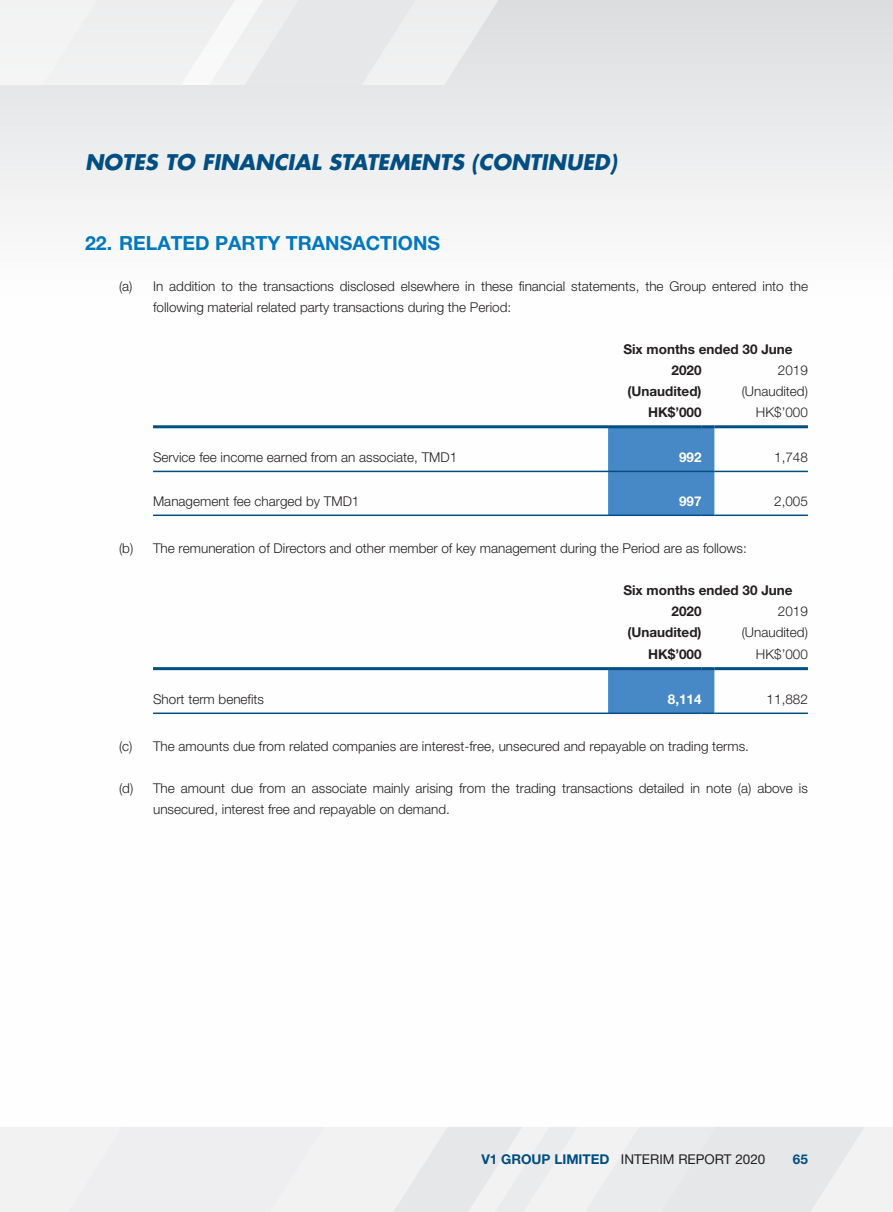
<style>
.page{position:relative;width:893px;height:1212px;background:#fff}
.page>*{position:absolute;margin:0;border:0;box-sizing:border-box;transform-origin:0 0}
.t1{font:italic 700 21px "Futura Std";color:#004e82}
.t2{font:700 19.5px "Helvetica Neue LT Std";color:#0077be}
.t3{font:300 13.5px/21px "Helvetica Neue LT Std";color:#231f20}
.t4{font:700 13.5px/21px "Helvetica Neue LT Std";color:#231f20}
.t5{font:13.5px "Helvetica Neue LT Std";color:#231f20}
.t6{font:700 13.5px "Helvetica Neue LT Std";color:#fff}
.t7{font:700 13.5px "Helvetica Neue LT Std";color:#004e82}
.s1{font-weight:700;color:#004e82}
</style>
<div class="page">
<div style="left:0;top:0;width:893px;height:1212px;background:linear-gradient(to bottom,#eeeeef,#fff)"></div>
<div style="left:0;top:1127px;width:380px;height:85px;background:#f2f2f3"></div>
<div style="left:50px;top:1127px;width:274px;height:85px;background:#eeeef0"></div>
<svg style="left:115px;top:0;width:424px;height:85px;fill:#edeeef"></svg>
<svg style="left:181px;top:0;width:248px;height:85px"></svg>
<hr style="left:153px;top:425px;width:455px;height:3px;background:#004e82">
<hr style="left:714px;top:425px;width:94px;height:3px;background:#004e82">
<hr style="left:153px;top:471px;width:455px;height:1px;background:#004e82">
<hr style="left:714px;top:471px;width:94px;height:1px;background:#004e82">
<hr style="left:153px;top:514px;width:455px;height:2px;background:#004e82">
<svg style="left:608px;top:425px;width:106px;height:91px;background:#4385c2"></svg>
<hr style="left:714px;top:514px;width:94px;height:2px;background:#004e82">
<hr style="left:153px;top:667px;width:455px;height:3px;background:#004e82">
<hr style="left:714px;top:667px;width:94px;height:3px;background:#004e82">
<hr style="left:153px;top:712px;width:455px;height:2px;background:#004e82">
<svg style="left:608px;top:667px;width:106px;height:47px;background:#4083c0"></svg>
<hr style="left:714px;top:712px;width:94px;height:2px;background:#004e82">
<div style="left:0;top:0;width:115px;height:85px;background:#f2f3f3"></div>
<div style="left:380px;top:1127px;width:513px;height:85px;background:#eaebed"></div>
<h1 class="t1" style="left:85px;top:148px;width:534px">NOTES TO FINANCIAL STATEMENTS (CONTINUED)</h1>
<h2 class="t2" style="left:85px;top:231px;width:357px">22. RELATED PARTY TRANSACTIONS</h2>
<p class="t3" style="left:153px;top:275px;width:656px;text-indent:-34px">(a) In addition to the transactions disclosed elsewhere in these financial statements, the Group entered into the following material related party transactions during the Period:</p>
<p class="t4" style="left:672px;top:338px;width:123px;text-indent:-48px">Six months ended 30 June<br>2020</p>
<p class="t3" style="left:778px;top:359px;width:32px">2019</p>
<p class="t4" style="left:627px;top:380px;width:76px">(Unaudited)</p>
<p class="t3" style="left:742px;top:380px;width:68px">(Unaudited)</p>
<p class="t4" style="left:648px;top:401px;width:55px">HK$’000</p>
<p class="t3" style="left:756px;top:401px;width:54px">HK$’000</p>
<p class="t3" style="left:153px;top:446px;width:306px">Service fee income earned from an associate, TMD1</p>
<p class="t6" style="left:679px;top:449px;width:24px">992</p>
<p class="t3" style="left:774px;top:446px;width:35px">1,748</p>
<p class="t3" style="left:153px;top:490px;width:208px">Management fee charged by TMD1</p>
<p class="t6" style="left:679px;top:493px;width:24px">997</p>
<p class="t3" style="left:774px;top:490px;width:35px">2,005</p>
<p class="t3" style="left:119px;top:538px;width:629px">(b) The remuneration of Directors and other member of key management during the Period are as follows:</p>
<p class="t4" style="left:672px;top:580px;width:123px;text-indent:-48px">Six months ended 30 June<br>2020</p>
<p class="t3" style="left:778px;top:601px;width:32px">2019</p>
<p class="t4" style="left:627px;top:622px;width:76px">(Unaudited)</p>
<p class="t3" style="left:742px;top:622px;width:68px">(Unaudited)</p>
<p class="t4" style="left:648px;top:643px;width:55px">HK$’000</p>
<p class="t3" style="left:756px;top:643px;width:54px">HK$’000</p>
<p class="t3" style="left:153px;top:688px;width:113px">Short term benefits</p>
<p class="t6" style="left:668px;top:691px;width:35px">8,114</p>
<p class="t3" style="left:767px;top:688px;width:43px">11,882</p>
<p class="t3" style="left:119px;top:736px;width:631px">(c) The amounts due from related companies are interest-free, unsecured and repayable on trading terms.</p>
<p class="t3" style="left:153px;top:778px;width:656px;text-indent:-34px">(d) The amount due from an associate mainly arising from the trading transactions detailed in note (a) above is unsecured, interest free and repayable on demand.</p>
<p class="t5" style="left:481px;top:1151px;width:286px"><span class="s1">V1 GROUP LIMITED</span> INTERIM REPORT 2020</p>
<p class="t7" style="left:793px;top:1150px;width:17px">65</p>
</div>
